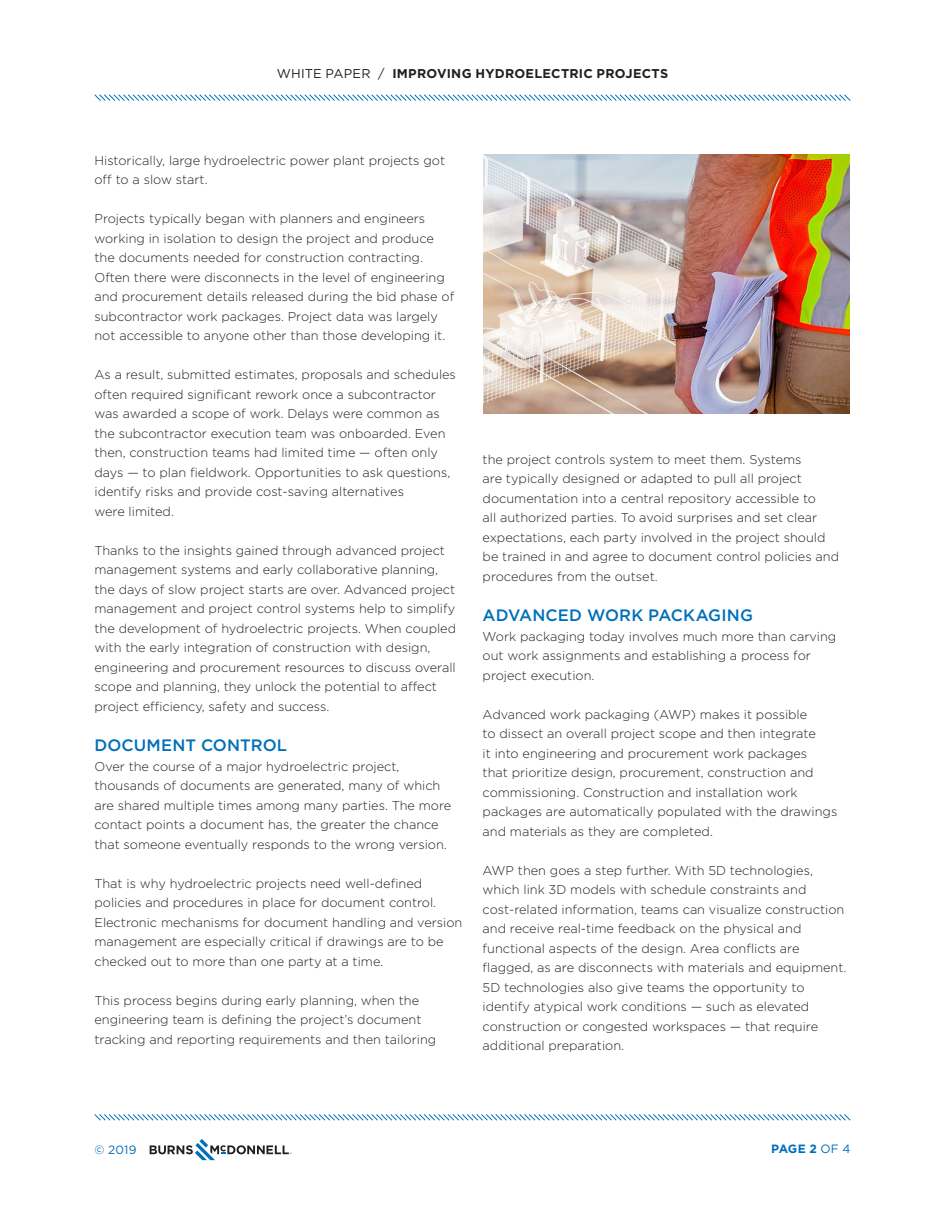
<style>
.page{position:relative;width:945px;height:1215px;background:#fff}
.page>*{position:absolute;margin:0;border:0;box-sizing:border-box;transform-origin:0 0}
.t1{font:500 16.5px "Gotham";letter-spacing:.005em;color:#006fba}
.t2{font:300 12.75px/19.5px "Gotham";color:#231f20}
.t3{font:700 12.75px "Gotham";letter-spacing:.02em;color:#231f20}
.t4{font:700 12px "Gotham";color:#006fba}
.t5{font:12px "Gotham";color:#006fba}
.s1{font-weight:400}
</style>
<div class="page">
<svg style="left:94px;top:94px;width:757px;height:7px"></svg>
<svg style="left:94px;top:1114px;width:757px;height:7px"></svg>
<svg style="left:150px;top:1139px;width:142px;height:21px"></svg>
<img style="left:483px;top:154px;width:367px;height:259px">
<p class="t3" style="left:277px;top:65px;width:393px"><span class="s1">WHITE PAPER /</span> IMPROVING HYDROELECTRIC PROJECTS</p>
<p class="t2" style="left:94px;top:150px;width:352px">Historically, large hydroelectric power plant projects got off to a slow start.</p>
<p class="t2" style="left:94px;top:209px;width:361px">Projects typically began with planners and engineers working in isolation to design the project and produce the documents needed for construction contracting.<br>Often there were disconnects in the level of engineering and procurement details released during the bid phase of subcontractor work packages. Project data was largely not accessible to anyone other than those developing it.</p>
<p class="t2" style="left:94px;top:365px;width:363px">As a result, submitted estimates, proposals and schedules often required significant rework once a subcontractor was awarded a scope of work. Delays were common as the subcontractor execution team was onboarded. Even then, construction teams had limited time — often only days — to plan fieldwork. Opportunities to ask questions, identify risks and provide cost-saving alternatives<br>were limited.</p>
<p class="t2" style="left:94px;top:540px;width:363px">Thanks to the insights gained through advanced project management systems and early collaborative planning, the days of slow project starts are over. Advanced project management and project control systems help to simplify the development of hydroelectric projects. When coupled with the early integration of construction with design, engineering and procurement resources to discuss overall scope and planning, they unlock the potential to affect project efficiency, safety and success.</p>
<p class="t1" style="left:94px;top:735px;width:194px">DOCUMENT CONTROL</p>
<p class="t2" style="left:94px;top:756px;width:358px">Over the course of a major hydroelectric project, thousands of documents are generated, many of which are shared multiple times among many parties. The more contact points a document has, the greater the chance that someone eventually responds to the wrong version.</p>
<p class="t2" style="left:94px;top:873px;width:369px">That is why hydroelectric projects need well-defined policies and procedures in place for document control.<br>Electronic mechanisms for document handling and version management are especially critical if drawings are to be checked out to more than one party at a time.</p>
<p class="t2" style="left:94px;top:990px;width:343px">This process begins during early planning, when the engineering team is defining the project’s document tracking and reporting requirements and then tailoring</p>
<p class="t2" style="left:483px;top:449px;width:358px">the project controls system to meet them. Systems<br>are typically designed or adapted to pull all project documentation into a central repository accessible to<br>all authorized parties. To avoid surprises and set clear expectations, each party involved in the project should be trained in and agree to document control policies and procedures from the outset.</p>
<p class="t1" style="left:483px;top:605px;width:272px">ADVANCED WORK PACKAGING</p>
<p class="t2" style="left:483px;top:626px;width:355px">Work packaging today involves much more than carving out work assignments and establishing a process for project execution.</p>
<p class="t2" style="left:483px;top:704px;width:356px">Advanced work packaging (AWP) makes it possible<br>to dissect an overall project scope and then integrate<br>it into engineering and procurement work packages<br>that prioritize design, procurement, construction and commissioning. Construction and installation work packages are automatically populated with the drawings and materials as they are completed.</p>
<p class="t2" style="left:483px;top:860px;width:365px">AWP then goes a step further. With 5D technologies, which link 3D models with schedule constraints and cost-related information, teams can visualize construction and receive real-time feedback on the physical and functional aspects of the design. Area conflicts are flagged, as are disconnects with materials and equipment.<br>5D technologies also give teams the opportunity to identify atypical work conditions — such as elevated construction or congested workspaces — that require additional preparation.</p>
<p class="t5" style="left:94px;top:1142px;width:44px">© 2019</p>
<p class="t4" style="left:771px;top:1141px;width:81px">PAGE 2 <span class="s1">OF 4</span></p>
</div>
